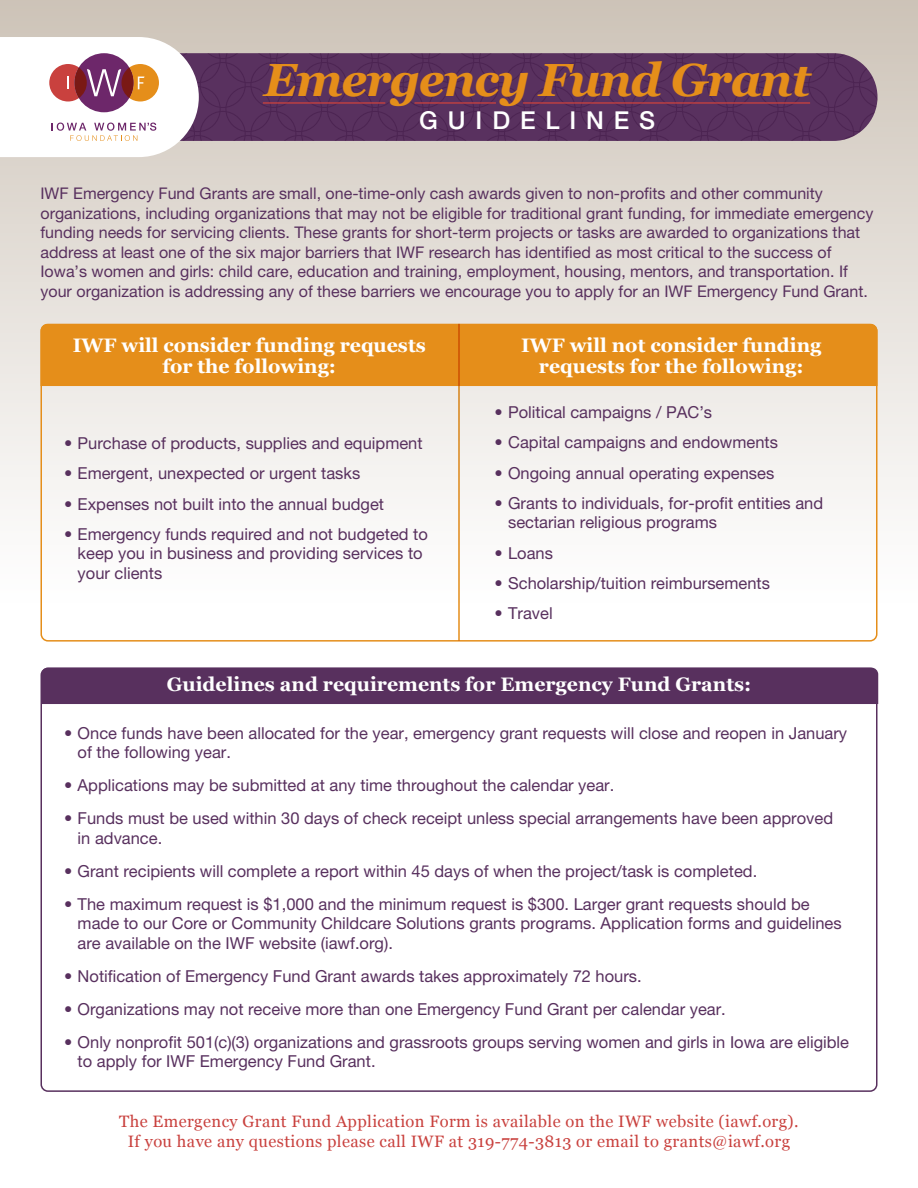
<style>
.page{position:relative;width:918px;height:1188px;background:#fff}
.page>*{position:absolute;margin:0;border:0;box-sizing:border-box;transform-origin:0 0}
.t1{font:italic 700 46.5px "Georgia";letter-spacing:-.025em;color:#e58e1a}
.t2{font:24.6px "Helvetica Neue LT 65 Md";letter-spacing:.4em;color:#fff}
.t3{font:700 19.5px/21px "Georgia";color:#fff;text-align:center}
.t4{font:16.5px/19.5px "Helvetica Neue LT 55 Rm";color:#58305e}
.t5{font:16.5px/19.5px "Georgia";letter-spacing:.025em;color:#c9413e;text-align:center}
.t6{font:16.05px/19.5px "Helvetica Neue LT 55 Rm";color:#58305e}
</style>
<div class="page">
<div style="left:0;top:0;width:918px;height:603px;background:linear-gradient(to bottom,#cec4b8,#fff)"></div>
<div style="left:40px;top:324px;width:838px;height:62px;background:#e58e1a"></div>
<div style="left:40px;top:324px;width:838px;height:318px;border:2px solid #e58e1a;border-radius:7px"></div>
<hr style="left:458px;top:324px;width:2px;height:317px;background:#e58e1a">
<div style="left:41px;top:668px;width:837px;height:36px;background:#58305e"></div>
<svg style="left:0;top:37px;width:878px;height:120px"></svg>
<h1 class="t1" style="left:264px;top:45px;width:549px">Emergency Fund Grant</h1>
<h2 class="t2" style="left:419px;top:105px;width:237px">GUIDELINES</h2>
<p class="t6" style="left:40px;top:183px;width:834px">IWF Emergency Fund Grants are small, one-time-only cash awards given to non-profits and other community organizations, including organizations that may not be eligible for traditional grant funding, for immediate emergency funding needs for servicing clients. These grants for short-term projects or tasks are awarded to organizations that address at least one of the six major barriers that IWF research has identified as most critical to the success of Iowa’s women and girls: child care, education and training, employment, housing, mentors, and transportation. If your organization is addressing any of these barriers we encourage you to apply for an IWF Emergency Fund Grant.</p>
<p class="t3" style="left:73px;top:334px;width:354px">IWF will consider funding requests for the following:</p>
<p class="t3" style="left:521px;top:334px;width:302px">IWF will not consider funding requests for the following:</p>
<p class="t4" style="left:64px;top:433px;width:360px">• Purchase of products, supplies and equipment</p>
<p class="t4" style="left:64px;top:463px;width:298px">• Emergent, unexpected or urgent tasks</p>
<p class="t4" style="left:64px;top:494px;width:322px">• Expenses not built into the annual budget</p>
<p class="t4" style="left:78px;top:524px;width:352px;text-indent:-13px">• Emergency funds required and not budgeted to keep you in business and providing services to your clients</p>
<p class="t4" style="left:495px;top:402px;width:219px">• Political campaigns / PAC’s</p>
<p class="t4" style="left:495px;top:432px;width:285px">• Capital campaigns and endowments</p>
<p class="t4" style="left:495px;top:463px;width:281px">• Ongoing annual operating expenses</p>
<p class="t4" style="left:508px;top:493px;width:317px;text-indent:-13px">• Grants to individuals, for-profit entities and sectarian religious programs</p>
<p class="t4" style="left:495px;top:543px;width:60px">• Loans</p>
<p class="t4" style="left:495px;top:573px;width:277px">• Scholarship/tuition reimbursements</p>
<p class="t4" style="left:495px;top:603px;width:60px">• Travel</p>
<p class="t3" style="left:167px;top:673px;width:586px">Guidelines and requirements for Emergency Fund Grants:</p>
<p class="t4" style="left:78px;top:723px;width:771px;text-indent:-13px">• Once funds have been allocated for the year, emergency grant requests will close and reopen in January of the following year.</p>
<p class="t4" style="left:64px;top:775px;width:552px">• Applications may be submitted at any time throughout the calendar year.</p>
<p class="t4" style="left:78px;top:808px;width:757px;text-indent:-13px">• Funds must be used within 30 days of check receipt unless special arrangements have been approved in advance.</p>
<p class="t4" style="left:64px;top:861px;width:695px">• Grant recipients will complete a report within 45 days of when the project/task is completed.</p>
<p class="t4" style="left:78px;top:894px;width:766px;text-indent:-13px">• The maximum request is $1,000 and the minimum request is $300. Larger grant requests should be made to our Core or Community Childcare Solutions grants programs. Application forms and guidelines are available on the IWF website (iawf.org).</p>
<p class="t4" style="left:64px;top:966px;width:579px">• Notification of Emergency Fund Grant awards takes approximately 72 hours.</p>
<p class="t4" style="left:64px;top:999px;width:663px">• Organizations may not receive more than one Emergency Fund Grant per calendar year.</p>
<p class="t4" style="left:78px;top:1032px;width:773px;text-indent:-13px">• Only nonprofit 501(c)(3) organizations and grassroots groups serving women and girls in Iowa are eligible to apply for IWF Emergency Fund Grant.</p>
<p class="t5" style="left:119px;top:1111px;width:681px">The Emergency Grant Fund Application Form is available on the IWF website (iawf.org).<br>If you have any questions please call IWF at 319-774-3813 or email to grants@iawf.org</p>
</div>
